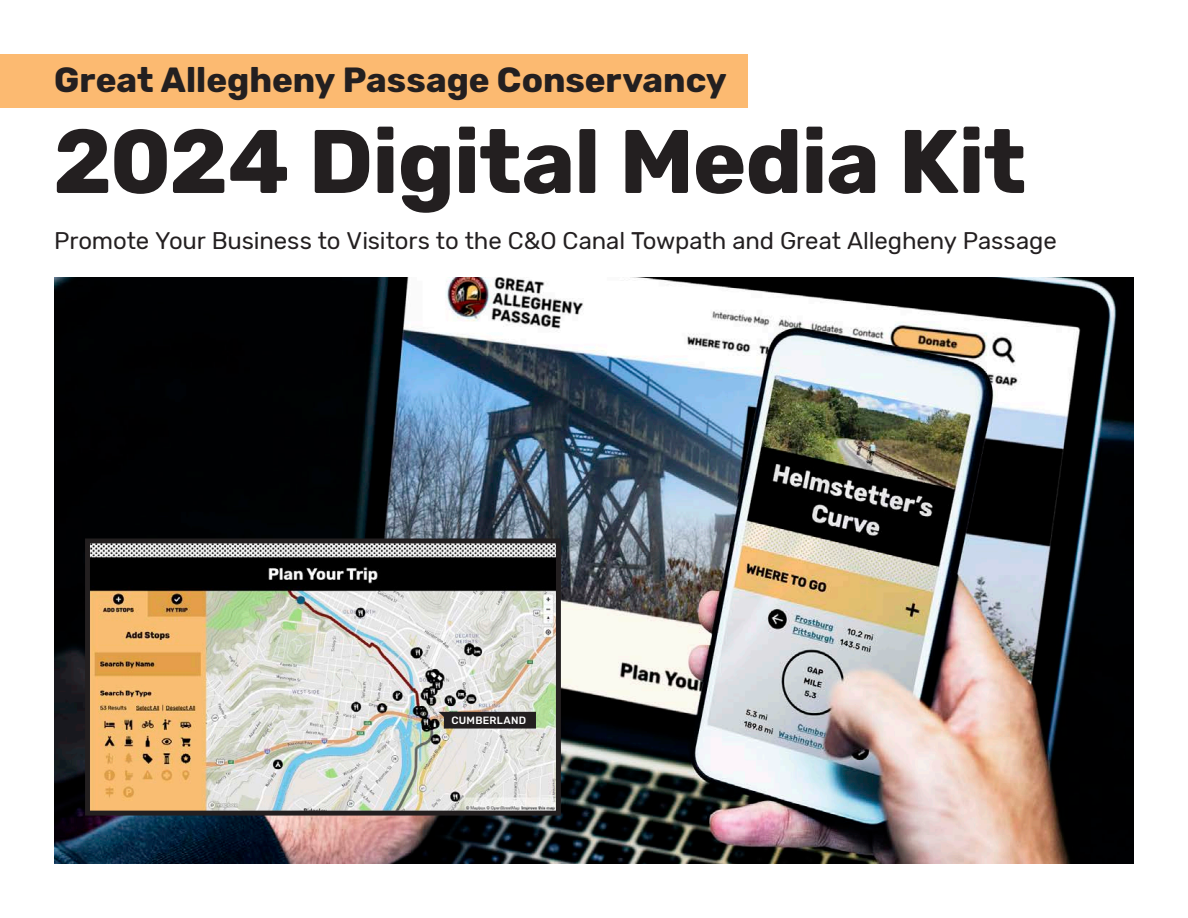
<style>
.page{position:relative;width:1188px;height:918px;background:#fff}
.page>*{position:absolute;margin:0;border:0;box-sizing:border-box;transform-origin:0 0}
.t1{font:700 90px "Rubik";letter-spacing:-.01em;color:#231f20}
.t2{font:700 34.8px "Rubik";color:#231f20}
.t3{font:24px "Rubik";letter-spacing:-.005em;color:#231f20}
.t4{font:500 10.5px "Rubik";letter-spacing:.02em;color:#fff}
</style>
<div class="page">
<img style="left:54px;top:278px;width:1080px;height:586px">
<div style="left:0;top:54px;width:747px;height:54px;background:#fcba71"></div>
<img style="left:91px;top:544px;width:464px;height:266px">
<div style="left:85px;top:538px;width:476px;height:278px;border:5px solid #231f20"></div>
<svg style="left:439px;top:712px;width:97px;height:17px;background:#2f2b2a"></svg>
<p class="t2" style="left:54px;top:60px;width:674px">Great Allegheny Passage Conservancy</p>
<p class="t1" style="left:53px;top:109px;width:975px">2024 Digital Media Kit</p>
<p class="t3" style="left:54px;top:228px;width:1004px">Promote Your Business to Visitors to the C&amp;O Canal Towpath and Great Allegheny Passage</p>
<p class="t4" style="left:452px;top:714px;width:76px">CUMBERLAND</p>
</div>
